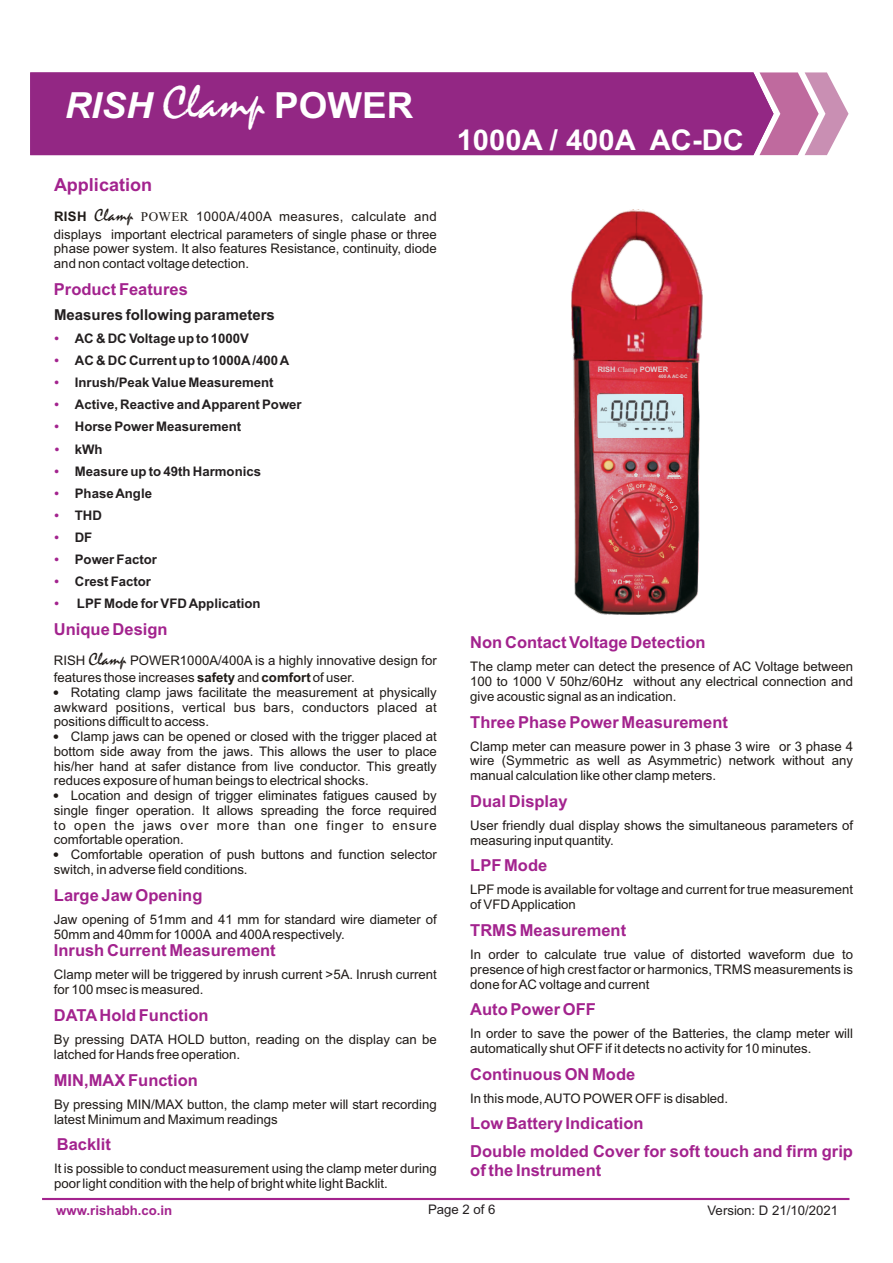
<style>
.page{position:relative;width:893px;height:1263px;background:#fff}
.page>*{position:absolute;margin:0;border:0;box-sizing:border-box;transform-origin:0 0}
.t1{font:48px "Mistral";color:#fff}
.t2{font:700 28.5px "Arial";color:#fff}
.t3{font:700 18px "Arial";color:#a3238e}
.t4{font:700 16.5px/18.5px "Arial";color:#a3238e}
.t5{font:700 15px "Arial";color:#231f20}
.t6{font:13.2px/14.7px "Arial";color:#1f1a17}
.t7{font:700 13.2px/22px "Arial";color:#231f20}
.t8{font:13.2px "Arial";color:#231f20}
.t9{font:700 13.2px "Arial";color:#a3238e}
.t10{font:700 7.5px "Arial";color:#dcd4d6}
.t11{font:700 4.8px "Arial";color:#dcd4d6}
.t12{font:700 3.75px "Arial";color:#dcd4d6}
.t13{font:700 3.45px/4.1px "Arial";color:#dcd4d6;text-align:center}
.t14{font:700 3.3px "Arial";color:#dcd4d6}
.s1{font-family:"Arial";font-weight:700;font-style:italic;font-size:36px}
.s2{font-family:"Arial";font-weight:700;font-size:36px}
.s3{font-weight:700}
.s4{font-family:"Mistral";font-size:18px}
.s5{font-family:"Mongolian Baiti"}
.s6{font-size:13.5px}
.s7{font-family:"Mongolian Baiti";font-weight:400}
</style>
<div class="page">
<hr style="left:42px;top:1198px;width:807px;height:2px;background:#a3238e">
<svg style="left:773px;top:72px;width:75px;height:83px"></svg>
<img style="left:572px;top:210px;width:130px;height:404px">
<div style="left:30px;top:72px;width:743px;height:83px;background:#932784"></div>
<svg style="left:665px;top:494px;width:13px;height:17px"></svg>
<svg style="left:633px;top:473px;width:5px;height:4px"></svg>
<svg style="left:656px;top:474px;width:4px;height:3px"></svg>
<svg style="left:668px;top:476px;width:12px;height:1px"></svg>
<img style="left:598px;top:394px;width:85px;height:44px">
<h1 class="t1" style="left:65px;top:86px;width:350px"><span class="s1">RISH</span> Clamp <span class="s2">POWER</span></h1>
<h3 class="t3" style="left:54px;top:178px;width:100px">Application</h3>
<p class="t6" style="left:54px;top:209px;width:384px;line-height:17.7px"><span class="s3">RISH</span> <span class="s4">Clamp</span> <span class="s5">POWER</span> 1000A/400A measures, calculate and displays important electrical parameters of single phase or three</p>
<p class="t6" style="left:54px;top:242px;width:384px">phase power system. It also features Resistance, continuity, diode and non contact voltage detection.</p>
<p class="t4" style="left:54px;top:281px;width:135px">Product Features</p>
<p class="t5" style="left:54px;top:309px;width:222px">Measures following parameters</p>
<p class="t7" style="left:75px;top:328px;width:176px">AC &amp; DC Voltage up to 1000V</p>
<p class="t7" style="left:75px;top:351px;width:228px">AC &amp; DC Current up to 1000A/400 A<br>Inrush/Peak Value Measurement<br>Active, Reactive and Apparent Power<br>Horse Power Measurement</p>
<p class="t7" style="left:75px;top:439px;width:29px">kWh</p>
<p class="t7" style="left:75px;top:461px;width:188px">Measure up to 49th Harmonics</p>
<p class="t7" style="left:75px;top:483px;width:79px">Phase Angle</p>
<p class="t7" style="left:75px;top:505px;width:29px">THD</p>
<p class="t7" style="left:75px;top:528px;width:19px">DF</p>
<p class="t7" style="left:75px;top:550px;width:84px">Power Factor</p>
<p class="t7" style="left:75px;top:572px;width:78px">Crest Factor</p>
<p class="t7" style="left:77px;top:594px;width:185px">LPF Mode for VFDApplication</p>
<p class="t4" style="left:54px;top:621px;width:115px">Unique Design</p>
<p class="t6" style="left:54px;top:652px;width:384px;line-height:17.7px">RISH <span class="s4">Clamp</span> POWER1000A/400A is a highly innovative design for features those increases <span class="s3">safety</span> and <span class="s3">comfort</span> of user.</p>
<p class="t6" style="left:54px;top:686px;width:384px;text-align:justify">■ Rotating clamp jaws facilitate the measurement at physically awkward positions, vertical bus bars, conductors placed at positions difficult to access.</p>
<p class="t6" style="left:54px;top:730px;width:384px;text-align:justify">■ Clamp jaws can be opened or closed with the trigger placed at bottom side away from the jaws. This allows the user to place his/her hand at safer distance from live conductor. This greatly reduces exposure of human beings to electrical shocks.</p>
<p class="t6" style="left:54px;top:789px;width:384px;text-align:justify">■ Location and design of trigger eliminates fatigues caused by single finger operation. It allows spreading the force required to open the jaws over more than one finger to ensure comfortable operation.</p>
<p class="t6" style="left:54px;top:848px;width:384px">■ Comfortable operation of push buttons and function selector switch, in adverse field conditions.</p>
<p class="t4" style="left:54px;top:887px;width:150px">Large Jaw Opening</p>
<p class="t6" style="left:54px;top:913px;width:384px">Jaw opening of 51mm and 41 mm for standard wire diameter of<br>50mm and 40mm for 1000A and 400Arespectively.</p>
<p class="t4" style="left:54px;top:943px;width:223px">Inrush Current Measurement</p>
<p class="t6" style="left:54px;top:969px;width:384px">Clamp meter will be triggered by inrush current &gt;5A. Inrush current for 100 msec is measured.</p>
<p class="t4" style="left:54px;top:1007px;width:156px">DATAHold Function</p>
<p class="t6" style="left:54px;top:1033px;width:384px">By pressing DATA HOLD button, reading on the display can be latched for Hands free operation<span class="s6">.</span></p>
<p class="t4" style="left:54px;top:1072px;width:145px">MIN,MAX Function</p>
<p class="t6" style="left:54px;top:1098px;width:384px">By pressing MIN/MAX button, the clamp meter will start recording latest Minimum and Maximum readings</p>
<p class="t4" style="left:57px;top:1137px;width:56px">Backlit</p>
<p class="t6" style="left:54px;top:1162px;width:384px">It is possible to conduct measurement using the clamp meter during poor light condition with the help of bright white light Backlit.</p>
<h2 class="t2" style="left:457px;top:129px;width:289px">1000A / 400A AC-DC</h2>
<p class="t10" style="left:598px;top:366px;width:72px">RISH <span class="s7">Clamp</span> POWER</p>
<p class="t11" style="left:658px;top:375px;width:31px">400 A AC-DC</p>
<p class="t12" style="left:626px;top:474px;width:9px">REL</p>
<p class="t14" style="left:644px;top:474px;width:14px">INRUSH</p>
<p class="t13" style="left:667px;top:472px;width:16px">HOLD<br>MIN/MAX</p>
<p class="t4" style="left:470px;top:635px;width:237px">Non Contact Voltage Detection</p>
<p class="t6" style="left:470px;top:661px;width:384px;text-align:justify">The clamp meter can detect the presence of AC Voltage between 100 to 1000 V 50hz/60Hz without any electrical connection and give acoustic signal as an indication.</p>
<p class="t4" style="left:470px;top:714px;width:259px">Three Phase Power Measurement</p>
<p class="t6" style="left:470px;top:740px;width:384px;text-align:justify">Clamp meter can measure power in 3 phase 3 wire or 3 phase 4 wire (Symmetric as well as Asymmetric) network without any manual calculation like other clamp meters.</p>
<p class="t6" style="left:470px;top:819px;width:384px">User friendly dual display shows the simultaneous parameters of measuring input quantity.</p>
<p class="t4" style="left:470px;top:793px;width:99px">Dual Display</p>
<p class="t4" style="left:470px;top:858px;width:78px">LPF Mode</p>
<p class="t6" style="left:470px;top:884px;width:384px">LPF mode is available for voltage and current for true measurement of VFDApplication</p>
<p class="t4" style="left:470px;top:922px;width:157px">TRMS Measurement</p>
<p class="t6" style="left:470px;top:948px;width:384px;text-align:justify">In order to calculate true value of distorted waveform due to presence of high crest factor or harmonics, TRMS measurements is done for AC voltage and current</p>
<p class="t4" style="left:470px;top:1001px;width:127px">Auto Power OFF</p>
<p class="t6" style="left:470px;top:1027px;width:384px">In order to save the power of the Batteries, the clamp meter will automatically shut OFF if it detects no activity for 10 minutes.</p>
<p class="t4" style="left:470px;top:1066px;width:166px">Continuous ON Mode</p>
<p class="t6" style="left:470px;top:1092px;width:259px">In this mode, AUTO POWER OFF is disabled.</p>
<p class="t4" style="left:470px;top:1116px;width:175px">Low Battery Indication</p>
<p class="t4" style="left:470px;top:1143px;width:384px">Double molded Cover for soft touch and firm grip of the Instrument</p>
<p class="t9" style="left:56px;top:1205px;width:118px">www.rishabh.co.in</p>
<p class="t8" style="left:428px;top:1204px;width:69px">Page 2 of 6</p>
<p class="t8" style="left:708px;top:1205px;width:132px">Version: D 21/10/2021</p>
</div>
